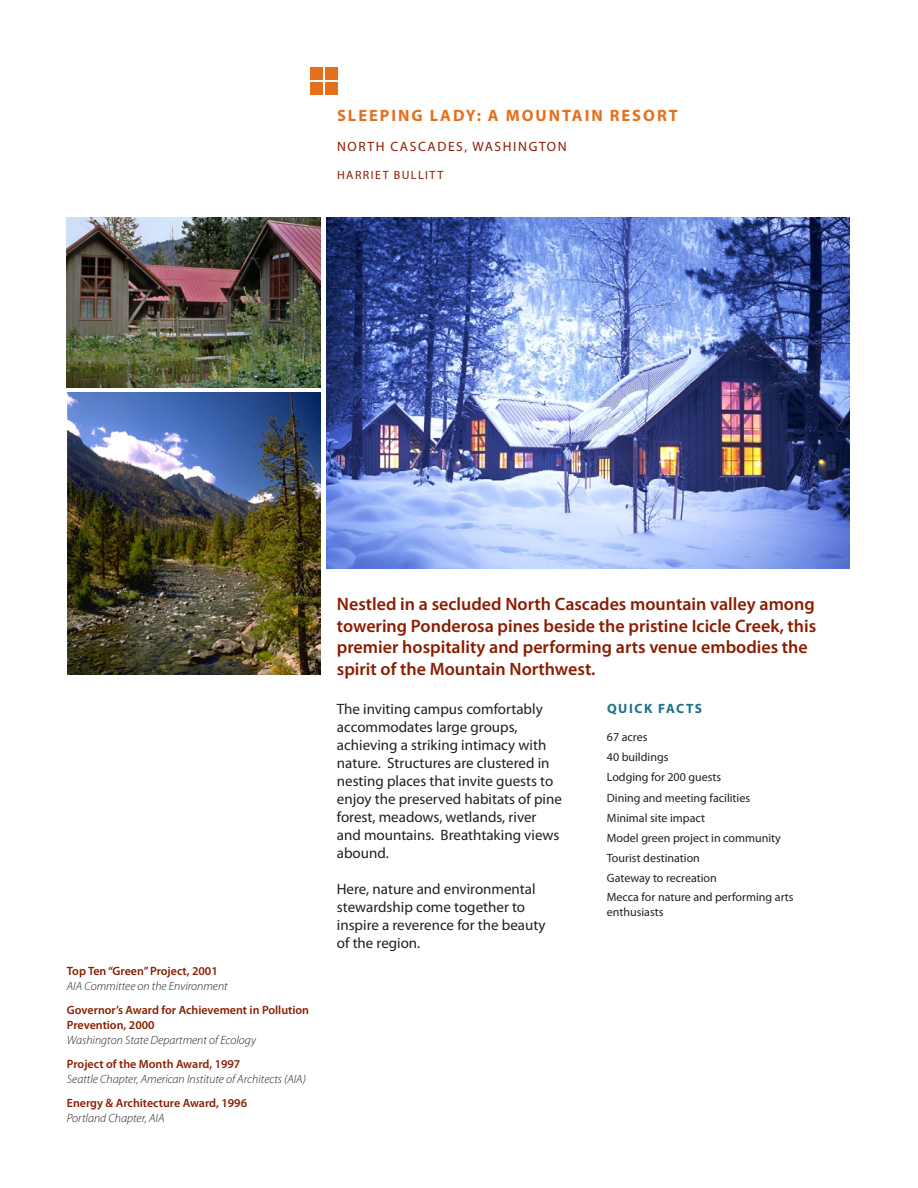
<style>
.page{position:relative;width:918px;height:1188px;background:#fff}
.page>*{position:absolute;margin:0;border:0;box-sizing:border-box;transform-origin:0 0}
.JJ_Project_1st_Line{font:600 18px/21.6px "Myriad Pro";color:#891d02}
.JJ_Project_Name{font:700 16.5px "Myriad Pro";letter-spacing:.12em;color:#e4701e}
.JJ_Project_Narrative{font:15px/18px "Myriad Pro";color:#231f20}
.JJ_Project_Place{font:13.5px "Myriad Pro";letter-spacing:.12em;color:#891d02}
.JJ_Facts_Head{font:700 13.5px "Myriad Pro";letter-spacing:.12em;color:#1e728a}
.JJ_Benefits_Facts_Te{font:12px/14.4px "Myriad Pro";color:#231f20}
.JJ_Award_Name{font:600 12px/15px "Myriad Pro";color:#891d02}
.JJ_Award_Grantor{font:italic 300 12px "Myriad Pro";color:#231f20}
.JJ_Project_Client{font:12px "Myriad Pro";letter-spacing:.12em;color:#891d02}
</style>
<div class="page">
<div style="left:310px;top:68px;width:13px;height:12px;background:#e4701e"></div>
<div style="left:310px;top:82px;width:13px;height:12px;background:#e4701e"></div>
<div style="left:325px;top:68px;width:13px;height:12px;background:#e4701e"></div>
<div style="left:325px;top:82px;width:13px;height:12px;background:#e4701e"></div>
<img style="left:326px;top:217px;width:524px;height:351px">
<img style="left:67px;top:217px;width:254px;height:170px">
<img style="left:67px;top:393px;width:254px;height:282px">
<p class="JJ_Project_Name" style="left:337px;top:107px;width:342px">SLEEPING LADY: A MOUNTAIN RESORT</p>
<p class="JJ_Project_Place" style="left:337px;top:139px;width:231px">NORTH CASCADES, WASHINGTON</p>
<p class="JJ_Project_Client" style="left:337px;top:168px;width:108px">HARRIET BULLITT</p>
<p class="JJ_Award_Name" style="left:67px;top:963px;width:152px">Top Ten “Green” Project, 2001</p>
<p class="JJ_Award_Grantor" style="left:67px;top:978px;width:162px">AIA Committee on the Environment</p>
<p class="JJ_Award_Name" style="left:67px;top:1002px;width:244px">Governor’s Award for Achievement in Pollution<br>Prevention, 2000</p>
<p class="JJ_Award_Grantor" style="left:67px;top:1032px;width:191px">Washington State Department of Ecology</p>
<p class="JJ_Award_Name" style="left:67px;top:1056px;width:175px">Project of the Month Award, 1997</p>
<p class="JJ_Award_Grantor" style="left:67px;top:1071px;width:241px">Seattle Chapter, American Institute of Architects (AIA)</p>
<p class="JJ_Award_Name" style="left:67px;top:1095px;width:182px">Energy &amp; Architecture Award, 1996</p>
<p class="JJ_Award_Grantor" style="left:67px;top:1110px;width:99px">Portland Chapter, AIA</p>
<p class="JJ_Project_1st_Line" style="left:337px;top:593px;width:481px">Nestled in a secluded North Cascades mountain valley among towering Ponderosa pines beside the pristine Icicle Creek, this premier hospitality and performing arts venue embodies the spirit of the Mountain Northwest.</p>
<p class="JJ_Project_Narrative" style="left:337px;top:701px;width:227px">The inviting campus comfortably accommodates large groups, achieving a striking intimacy with nature. Structures are clustered in nesting places that invite guests to enjoy the preserved habitats of pine forest, meadows, wetlands, river and mountains. Breathtaking views abound.</p>
<p class="JJ_Project_Narrative" style="left:337px;top:881px;width:210px">Here, nature and environmental stewardship come together to inspire a reverence for the beauty of the region.</p>
<p class="JJ_Facts_Head" style="left:607px;top:701px;width:97px">QUICK FACTS</p>
<p class="JJ_Benefits_Facts_Te" style="left:607px;top:730px;width:42px">67 acres</p>
<p class="JJ_Benefits_Facts_Te" style="left:607px;top:750px;width:63px">40 buildings</p>
<p class="JJ_Benefits_Facts_Te" style="left:607px;top:770px;width:116px">Lodging for 200 guests</p>
<p class="JJ_Benefits_Facts_Te" style="left:607px;top:791px;width:145px">Dining and meeting facilities</p>
<p class="JJ_Benefits_Facts_Te" style="left:607px;top:811px;width:100px">Minimal site impact</p>
<p class="JJ_Benefits_Facts_Te" style="left:607px;top:831px;width:176px">Model green project in community</p>
<p class="JJ_Benefits_Facts_Te" style="left:607px;top:851px;width:95px">Tourist destination</p>
<p class="JJ_Benefits_Facts_Te" style="left:607px;top:871px;width:111px">Gateway to recreation</p>
<p class="JJ_Benefits_Facts_Te" style="left:607px;top:890px;width:188px">Mecca for nature and performing arts enthusiasts</p>
</div>
